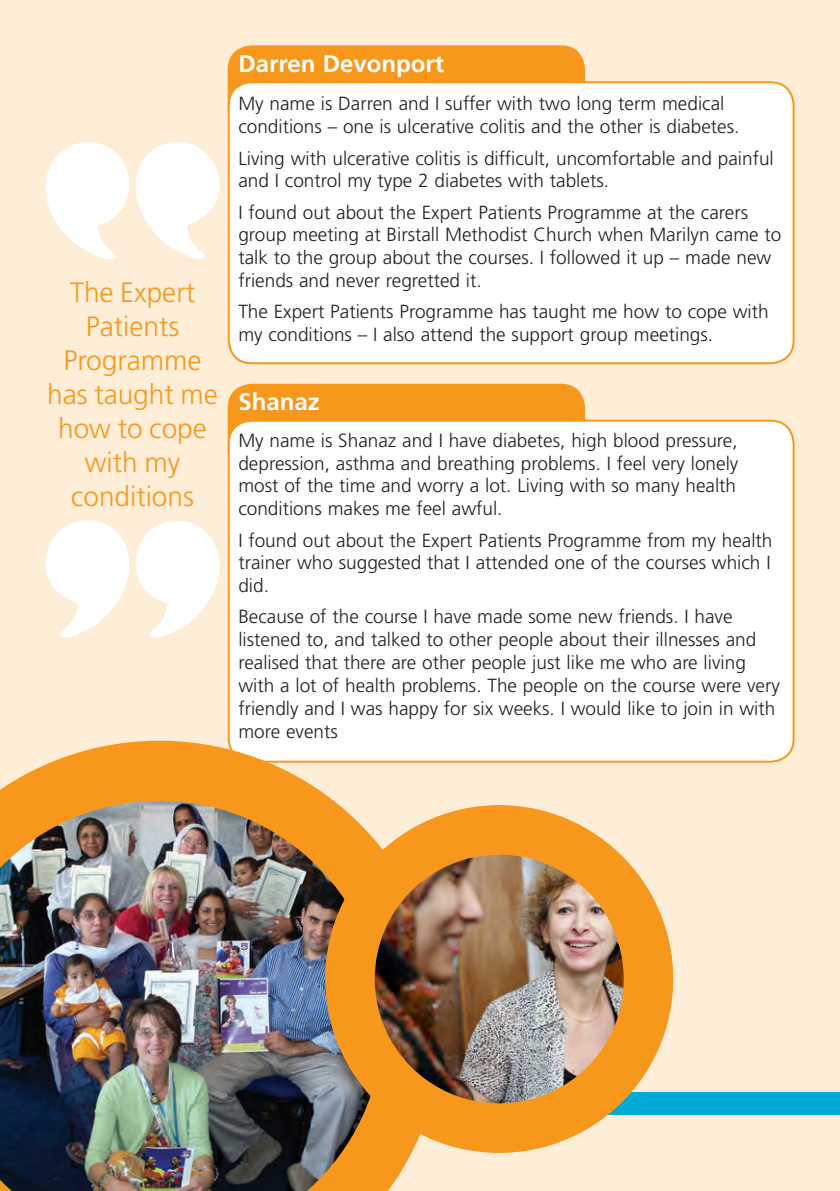
<style>
.page{position:relative;width:840px;height:1191px;background:#fff}
.page>*{position:absolute;margin:0;border:0;box-sizing:border-box;transform-origin:0 0}
.quotes{font:300 28px/34px "Frutiger";color:#f7981d;text-align:center}
.patient_name{font:700 24px "Frutiger";color:#fff}
.body_text{font:300 19px/22.8px "Frutiger";color:#231f20}
</style>
<div class="page">
<div style="left:0;top:0;width:839px;height:1191px;background:#feedd7"></div>
<hr style="left:839px;top:0;width:1px;height:1191px;background:#feedd7">
<div style="left:0;top:1092px;width:839px;height:23px;background:#00acd5"></div>
<svg style="left:839px;top:1092px;width:1px;height:23px"></svg>
<div style="left:227px;top:45px;width:357px;height:91px;background:#f7981d;border-radius:24px"></div>
<div style="left:227px;top:384px;width:357px;height:90px;background:#f7981d;border-radius:24px"></div>
<div style="left:228px;top:82px;width:565px;height:281px;background:#fff;border-radius:23px"></div>
<div style="left:227px;top:81px;width:567px;height:283px;border:2px solid #f7981d;border-radius:23px"></div>
<div style="left:228px;top:421px;width:565px;height:340px;background:#fff;border-radius:23px"></div>
<div style="left:227px;top:420px;width:567px;height:342px;border:2px solid #f7981d;border-radius:23px"></div>
<img style="left:0;top:740px;width:442px;height:451px">
<div style="left:325px;top:805px;width:347px;height:347px;background:#f7981d;border-radius:50%"></div>
<img style="left:374px;top:854px;width:249px;height:249px;border-radius:124px">
<svg style="left:45px;top:520px;width:174px;height:118px"></svg>
<svg style="left:45px;top:142px;width:174px;height:117px"></svg>
<p class="quotes" style="left:47px;top:275px;width:172px">The Expert<br>Patients<br>Programme has taught me how to cope with my conditions</p>
<p class="patient_name" style="left:238px;top:50px;width:207px">Darren Devonport</p>
<p class="body_text" style="left:238px;top:92px;width:502px">My name is Darren and I suffer with two long term medical conditions – one is ulcerative colitis and the other is diabetes.</p>
<p class="body_text" style="left:238px;top:146px;width:536px">Living with ulcerative colitis is difficult, uncomfortable and painful and I control my type 2 diabetes with tablets.</p>
<p class="body_text" style="left:238px;top:201px;width:544px">I found out about the Expert Patients Programme at the carers group meeting at Birstall Methodist Church when Marilyn came to talk to the group about the courses. I followed it up – made new friends and never regretted it.</p>
<p class="body_text" style="left:238px;top:300px;width:531px">The Expert Patients Programme has taught me how to cope with my conditions – I also attend the support group meetings.</p>
<p class="patient_name" style="left:238px;top:388px;width:83px">Shanaz</p>
<p class="body_text" style="left:238px;top:429px;width:501px;text-align:justify">My name is Shanaz and I have diabetes, high blood pressure, depression, asthma and breathing problems. I feel very lonely most of the time and worry a lot. Living with so many health conditions makes me feel awful.</p>
<p class="body_text" style="left:238px;top:528px;width:535px;text-align:justify">I found out about the Expert Patients Programme from my health trainer who suggested that I attended one of the courses which I did.</p>
<p class="body_text" style="left:238px;top:605px;width:542px">Because of the course I have made some new friends. I have listened to, and talked to other people about their illnesses and realised that there are other people just like me who are living with a lot of health problems. The people on the course were very friendly and I was happy for six weeks. I would like to join in with more events</p>
</div>
